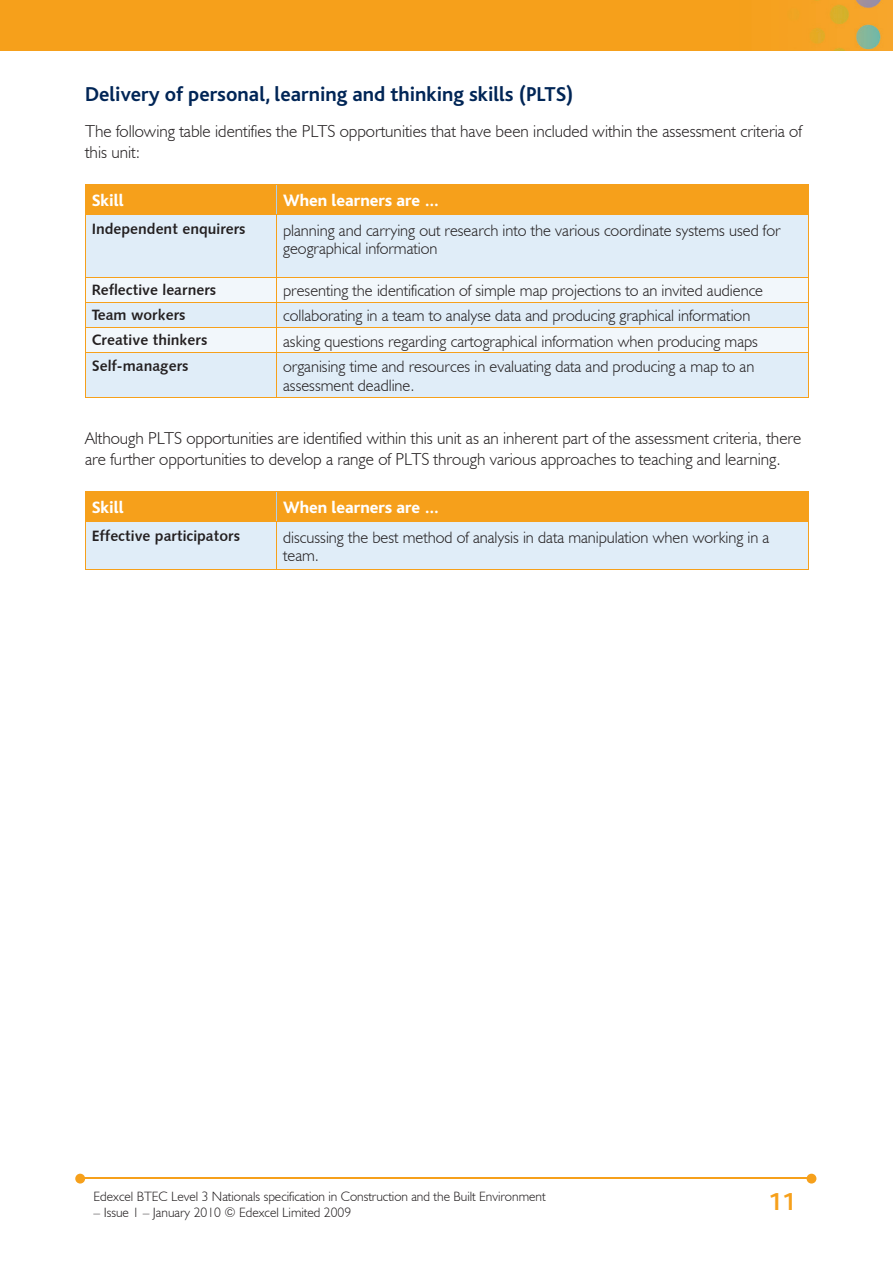
<style>
.page{position:relative;width:893px;height:1263px;background:#fff}
.page>*{position:absolute;margin:0;border:0;box-sizing:border-box;transform-origin:0 0}
.t1{font:700 25.5px "Bliss";color:#f6a01b}
.t2{font:700 21px "Bliss";color:#002556}
.t3{font:300 17.25px/21px "Humanist 521 BT";color:#231f20}
.t4{font:800 17.25px "Bliss";color:#fff}
.t5{font:300 16.5px/18.8px "Humanist 521 BT";color:#231f20}
.t6{font:15px "Humanist 531 BT Bold A";color:#231f20}
.t7{font:300 13.5px "Humanist 521 BT";color:#231f20}
</style>
<div class="page">
<img style="left:0;top:0;width:893px;height:51px">
<hr style="left:82px;top:1178px;width:728px;height:1px;background:#f6a01b">
<svg style="left:807px;top:1174px;width:9px;height:9px"></svg>
<svg style="left:75px;top:1174px;width:10px;height:9px"></svg>
<div style="left:86px;top:215px;width:722px;height:182px;background:#e0edf8"></div>
<svg style="left:86px;top:278px;width:722px;height:75px;fill:#f2f7fb"></svg>
<div style="left:85px;top:185px;width:724px;height:29px;background:#f6a01b"></div>
<hr style="left:85px;top:184px;width:192px;height:1px;background:#f6a01b">
<hr style="left:277px;top:184px;width:532px;height:1px;background:#f6a01b">
<hr style="left:85px;top:215px;width:1px;height:62px;background:#f6a01b">
<hr style="left:85px;top:214px;width:192px;height:1px;background:#f6a01b">
<hr style="left:276px;top:215px;width:1px;height:62px;background:#f6a01b">
<hr style="left:808px;top:215px;width:1px;height:62px;background:#f6a01b">
<hr style="left:277px;top:214px;width:532px;height:1px;background:#f6a01b">
<hr style="left:85px;top:277px;width:192px;height:1px;background:#f6a01b">
<hr style="left:277px;top:277px;width:532px;height:1px;background:#f6a01b">
<hr style="left:85px;top:302px;width:192px;height:1px;background:#f6a01b">
<hr style="left:277px;top:302px;width:532px;height:1px;background:#f6a01b">
<svg style="left:85px;top:278px;width:1px;height:75px"></svg>
<hr style="left:85px;top:327px;width:192px;height:1px;background:#f6a01b">
<svg style="left:276px;top:278px;width:1px;height:75px"></svg>
<svg style="left:808px;top:278px;width:1px;height:75px"></svg>
<hr style="left:277px;top:327px;width:532px;height:1px;background:#f6a01b">
<hr style="left:85px;top:397px;width:192px;height:1px;background:#f6a01b">
<hr style="left:85px;top:353px;width:1px;height:44px;background:#f6a01b">
<hr style="left:85px;top:353px;width:192px;height:1px;background:#f6a01b">
<hr style="left:277px;top:397px;width:532px;height:1px;background:#f6a01b">
<hr style="left:276px;top:353px;width:1px;height:44px;background:#f6a01b">
<hr style="left:808px;top:353px;width:1px;height:44px;background:#f6a01b">
<hr style="left:277px;top:353px;width:532px;height:1px;background:#f6a01b">
<svg style="left:85px;top:492px;width:724px;height:77px;background:#e8cfa3"></svg>
<hr style="left:85px;top:491px;width:192px;height:1px;background:#f6a01b">
<hr style="left:277px;top:491px;width:532px;height:1px;background:#f6a01b">
<hr style="left:85px;top:569px;width:192px;height:1px;background:#f6a01b">
<hr style="left:85px;top:522px;width:1px;height:47px;background:#f6a01b">
<hr style="left:85px;top:521px;width:192px;height:1px;background:#f6a01b">
<hr style="left:277px;top:569px;width:532px;height:1px;background:#f6a01b">
<hr style="left:276px;top:522px;width:1px;height:47px;background:#f6a01b">
<hr style="left:808px;top:522px;width:1px;height:47px;background:#f6a01b">
<hr style="left:277px;top:521px;width:532px;height:1px;background:#f6a01b">
<p class="t2" style="left:85px;top:83px;width:490px">Delivery of personal, learning and thinking skills (PLTS)</p>
<p class="t3" style="left:85px;top:120px;width:718px">The following table identifies the PLTS opportunities that have been included within the assessment criteria of this unit:</p>
<p class="t4" style="left:92px;top:191px;width:33px">Skill</p>
<p class="t4" style="left:283px;top:191px;width:158px">When learners are …</p>
<p class="t6" style="left:92px;top:220px;width:155px">Independent enquirers</p>
<p class="t5" style="left:283px;top:220px;width:499px">planning and carrying out research into the various coordinate systems used for geographical information</p>
<p class="t6" style="left:92px;top:280px;width:126px">Reflective learners</p>
<p class="t5" style="left:283px;top:281px;width:482px">presenting the identification of simple map projections to an invited audience</p>
<p class="t6" style="left:92px;top:306px;width:95px">Team workers</p>
<p class="t5" style="left:283px;top:306px;width:469px">collaborating in a team to analyse data and producing graphical information</p>
<p class="t6" style="left:92px;top:331px;width:117px">Creative thinkers</p>
<p class="t5" style="left:283px;top:331px;width:476px">asking questions regarding cartographical information when producing maps</p>
<p class="t6" style="left:92px;top:356px;width:98px">Self-managers</p>
<p class="t5" style="left:283px;top:357px;width:473px">organising time and resources in evaluating data and producing a map to an assessment deadline.</p>
<p class="t3" style="left:85px;top:427px;width:718px">Although PLTS opportunities are identified within this unit as an inherent part of the assessment criteria, there are further opportunities to develop a range of PLTS through various approaches to teaching and learning.</p>
<p class="t4" style="left:92px;top:498px;width:33px">Skill</p>
<p class="t4" style="left:283px;top:498px;width:158px">When learners are …</p>
<p class="t6" style="left:92px;top:527px;width:150px">Effective participators</p>
<p class="t5" style="left:283px;top:527px;width:488px">discussing the best method of analysis in data manipulation when working in a team.</p>
<p class="t7" style="left:94px;top:1188px;width:454px">Edexcel BTEC Level 3 Nationals specification in Construction and the Built Environment</p>
<p class="t7" style="left:94px;top:1204px;width:259px">– Issue 1 – January 2010 © Edexcel Limited 2009</p>
<h1 class="t1" style="left:768px;top:1189px;width:29px">11</h1>
</div>
